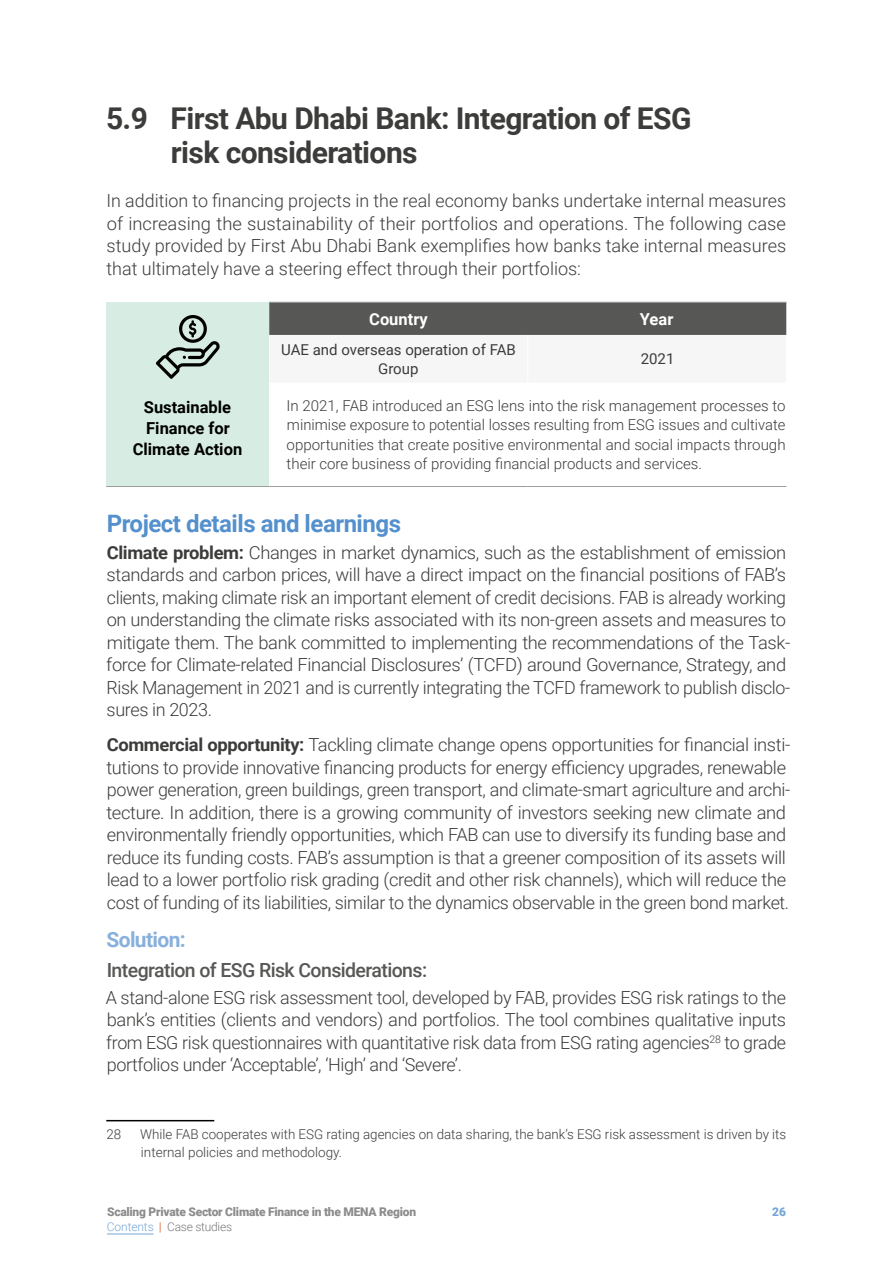
<style>
.page{position:relative;width:893px;height:1263px;background:#fff}
.page>*{position:absolute;margin:0;border:0;box-sizing:border-box;transform-origin:0 0}
.t1{font:700 30px/34.5px "Roboto";letter-spacing:-.02em;color:#3c3c3b}
.t2{font:700 24px "Roboto";letter-spacing:-.02em;color:#5390cd}
.t3{font:700 21px "Roboto";letter-spacing:-.03em;color:#87b1dc}
.t4{font:500 19.5px "Roboto";letter-spacing:-.03em;color:#575756}
.t5{font:300 18px/22.5px "Roboto";letter-spacing:-.02em;color:#3c3c3b;text-align:justify}
.t6{font:700 16.5px/21px "Roboto";color:#000;text-align:center}
.t7{font:700 16.5px "Roboto";color:#fff}
.t8{font:300 15px/19.5px "Roboto";color:#3c3c3b;text-align:justify}
.t9{font:15px/19.5px "Roboto";color:#3c3c3b;text-align:center}
.t10{font:300 13.5px/18px "Roboto";color:#3c3c3b}
.t11{font:900 12px "Roboto";letter-spacing:-.02em;color:#706f6f}
.t12{font:300 12px "Roboto";letter-spacing:-.02em;color:#575756}
.t13{font:900 12px "Roboto";color:#5390cd}
.s1{font-weight:700}
.s2{color:#5390cd}
.s3{font-weight:700;color:#de6941}
</style>
<div class="page">
<hr style="left:107px;top:1234px;width:47px;height:1px;background:#5390cd">
<div style="left:106px;top:302px;width:163px;height:184px;background:#d7ece2"></div>
<div style="left:269px;top:303px;width:517px;height:32px;background:#575756"></div>
<hr style="left:269px;top:302px;width:259px;height:1px;background:#9d9d9c">
<hr style="left:528px;top:302px;width:258px;height:1px;background:#9d9d9c">
<hr style="left:269px;top:486px;width:259px;height:1px;background:#9d9d9c">
<hr style="left:528px;top:486px;width:258px;height:1px;background:#9d9d9c">
<hr style="left:106px;top:486px;width:163px;height:1px;background:#9d9d9c">
<svg style="left:156px;top:315px;width:64px;height:64px"></svg>
<hr style="left:106px;top:1120px;width:108px;height:1px;background:#000">
<h1 class="t1" style="left:171px;top:100px;width:522px;text-indent:-65px">5.9 First Abu Dhabi Bank: Integration of ESG risk considerations</h1>
<p class="t5" style="left:106px;top:189px;width:681px">In addition to financing projects in the real economy banks undertake internal measures of increasing the sustainability of their portfolios and operations. The following case study provided by First Abu Dhabi Bank exemplifies how banks take internal measures that ultimately have a steering effect through their portfolios:</p>
<p class="t6" style="left:133px;top:396px;width:111px">Sustainable<br>Finance for<br>Climate Action</p>
<p class="t7" style="left:369px;top:307px;width:60px">Country</p>
<p class="t7" style="left:640px;top:307px;width:35px">Year</p>
<p class="t9" style="left:281px;top:339px;width:236px">UAE and overseas operation of FAB<br>Group</p>
<p class="t9" style="left:641px;top:349px;width:35px">2021</p>
<p class="t8" style="left:286px;top:395px;width:501px">In 2021, FAB introduced an ESG lens into the risk management processes to minimise exposure to potential losses resulting from ESG issues and cultivate opportunities that create positive environmental and social impacts through their core business of providing financial products and services.</p>
<h2 class="t2" style="left:107px;top:506px;width:296px">Project details and learnings</h2>
<p class="t5" style="left:106px;top:540px;width:686px;text-align:left"><span class="s1">Climate problem:</span> Changes in market dynamics, such as the establishment of emission standards and carbon prices, will have a direct impact on the financial positions of FAB’s clients, making climate risk an important element of credit decisions. FAB is already working on understanding the climate risks associated with its non-green assets and measures to mitigate them. The bank committed to implementing the recommendations of the Task&shy;force for Climate-related Financial Disclosures’ (TCFD) around Governance, Strategy, and Risk Management in 2021 and is currently integrating the TCFD framework to publish disclo&shy;sures in 2023.</p>
<p class="t5" style="left:106px;top:733px;width:685px;text-align:left"><span class="s1">Commercial opportunity:</span> Tackling climate change opens opportunities for financial insti&shy;tutions to provide innovative financing products for energy efficiency upgrades, renewable power generation, green buildings, green transport, and climate-smart agriculture and archi&shy;tecture. In addition, there is a growing community of investors seeking new climate and environmentally friendly opportunities, which FAB can use to diversify its funding base and reduce its funding costs. FAB’s assumption is that a greener composition of its assets will lead to a lower portfolio risk grading (credit and other risk channels), which will reduce the cost of funding of its liabilities, similar to the dynamics observable in the green bond market.</p>
<p class="t3" style="left:106px;top:925px;width:81px">Solution:</p>
<p class="t4" style="left:107px;top:956px;width:322px">Integration of ESG Risk Considerations:</p>
<p class="t5" style="left:106px;top:985px;width:682px">A stand-alone ESG risk assessment tool, developed by FAB, provides ESG risk ratings to the bank’s entities (clients and vendors) and portfolios. The tool combines qualitative inputs from ESG risk questionnaires with quantitative risk data from ESG rating agencies<sup>28</sup> to grade portfolios under ‘Acceptable’, ‘High’ and ‘Severe’.</p>
<p class="t10" style="left:106px;top:1124px;width:16px">28</p>
<p class="t10" style="left:140px;top:1124px;width:647px">While FAB cooperates with ESG rating agencies on data sharing, the bank’s ESG risk assessment is driven by its internal policies and methodology.</p>
<p class="t11" style="left:107px;top:1203px;width:310px">Scaling Private Sector Climate Finance in the MENA Region</p>
<p class="t13" style="left:772px;top:1203px;width:15px">26</p>
<p class="t12" style="left:107px;top:1218px;width:127px"><span class="s2">Contents</span> <span class="s3">|</span> Case studies</p>
</div>
